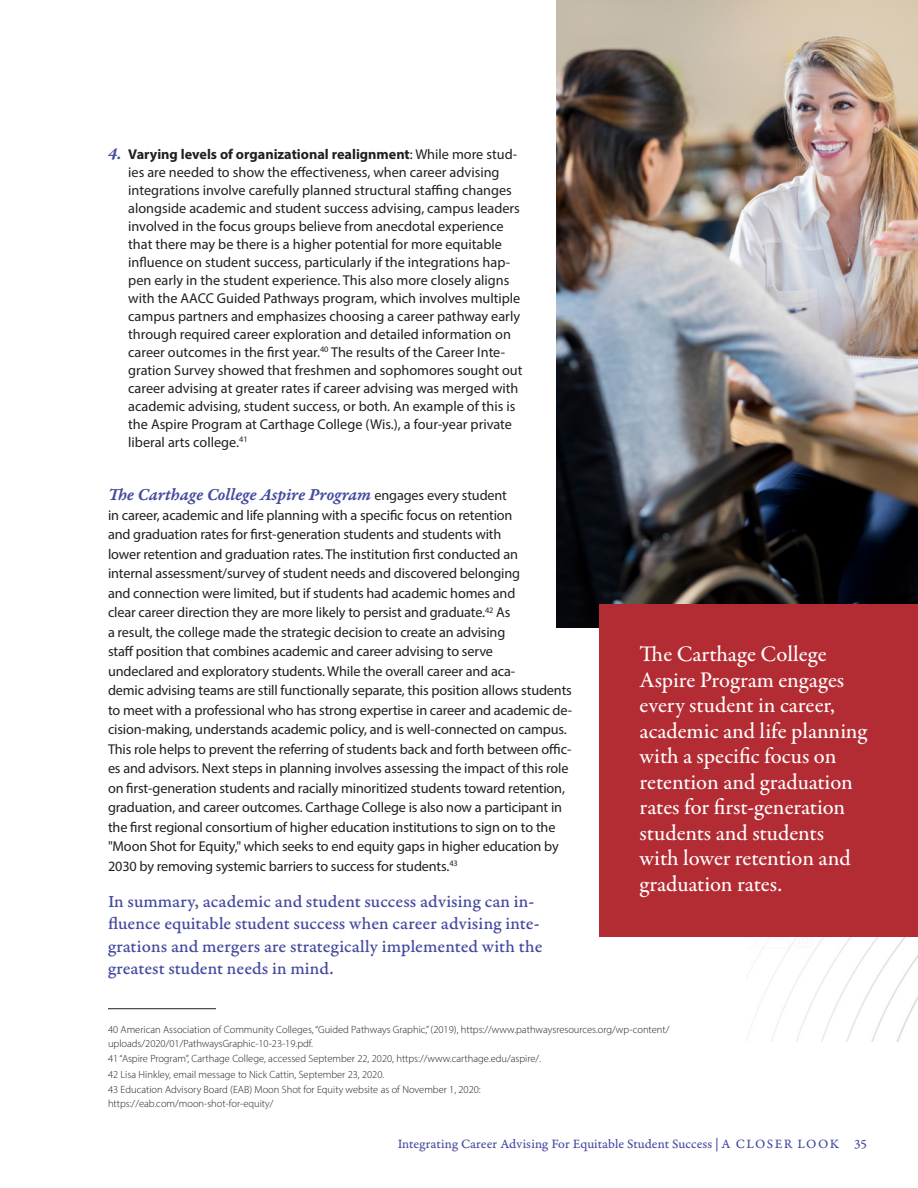
<style>
.page{position:relative;width:918px;height:1188px;background:#fff}
.page>*{position:absolute;margin:0;border:0;box-sizing:border-box;transform-origin:0 0}
.pullquote{font:500 22.5px/25.5px "Garamond Premr Pro";color:#fff}
.body_emphasis{font:18px/22.5px "Garamond Premr Pro Med Capt";color:#454ba0}
.body{font:18px "Garamond Premr Pro Smbd It Capt";letter-spacing:-.01em;color:#454ba0}
.body-2{font:14.25px/19.5px "Myriad Pro";letter-spacing:-.01em;color:#231f20}
.t1{font:13.5px "Garamond Premr Pro Capt";letter-spacing:.005em;color:#454ba0}
.endnotes{font:300 10.5px/13.5px "Myriad Pro";color:#231f20}
.s1{font-family:"Garamond Premr Pro Smbd It Capt";font-size:18px;color:#454ba0}
.s2{font-weight:700}
.s3{font-family:"Myriad Pro";font-size:14.25px;color:#231f20}
</style>
<div class="page">
<img style="left:758px;top:937px;width:160px;height:104px">
<hr style="left:108px;top:1008px;width:108px;height:1px;background:#231f20">
<img style="left:556px;top:0;width:362px;height:628px">
<div style="left:599px;top:604px;width:319px;height:333px;background:#b42c33"></div>
<p class="body-2" style="left:128px;top:145px;width:396px;line-height:18px;text-indent:-20px"><span class="s1">4.</span> <span class="s2">Varying levels of organizational realignment</span>: While more stud&shy;ies are needed to show the effectiveness, when career advising integrations involve carefully planned structural staffing changes alongside academic and student success advising, campus leaders involved in the focus groups believe from anecdotal experience that there may be there is a higher potential for more equitable influence on student success, particularly if the integrations hap&shy;pen early in the student experience. This also more closely aligns with the AACC Guided Pathways program, which involves multiple campus partners and emphasizes choosing a career pathway early through required career exploration and detailed information on career outcomes in the first year.<sup>40</sup> The results of the Career Inte&shy;gration Survey showed that freshmen and sophomores sought out career advising at greater rates if career advising was merged with academic advising, student success, or both. An example of this is the Aspire Program at Carthage College (Wis.), a four-year private liberal arts college.<sup>41</sup></p>
<p class="body" style="left:108px;top:484px;width:401px">The Carthage College Aspire Program <span class="s3">engages every student</span></p>
<p class="body-2" style="left:108px;top:505px;width:466px">in career, academic and life planning with a specific focus on retention<br>and graduation rates for first-generation students and students with<br>lower retention and graduation rates. The institution first conducted an<br>internal assessment/survey of student needs and discovered belonging<br>and connection were limited, but if students had academic homes and<br>clear career direction they are more likely to persist and graduate.<sup>42</sup> As<br>a result, the college made the strategic decision to create an advising<br>staff position that combines academic and career advising to serve<br>undeclared and exploratory students. While the overall career and aca-<br>demic advising teams are still functionally separate, this position allows students to meet with a professional who has strong expertise in career and academic de&shy;cision-making, understands academic policy, and is well-connected on campus.<br>This role helps to prevent the referring of students back and forth between offic&shy;es and advisors. Next steps in planning involves assessing the impact of this role on first-generation students and racially minoritized students toward retention, graduation, and career outcomes. Carthage College is also now a participant in the first regional consortium of higher education institutions to sign on to the "Moon Shot for Equity," which seeks to end equity gaps in higher education by 2030 by removing systemic barriers to success for students.<sup>43</sup></p>
<p class="body_emphasis" style="left:108px;top:890px;width:436px">In summary, academic and student success advising can in&shy;fluence equitable student success when career advising inte&shy;grations and mergers are strategically implemented with the greatest student needs in mind.</p>
<p class="pullquote" style="left:640px;top:642px;width:229px">The Carthage College<br>Aspire Program engages every student in career, academic and life planning with a specific focus on retention and graduation rates for first-generation students and students with lower retention and graduation rates.</p>
<p class="endnotes" style="left:108px;top:1023px;width:563px">40 American Association of Community Colleges, “Guided Pathways Graphic,” (2019), https://www.pathwaysresources.org/wp-content/ uploads/2020/01/PathwaysGraphic-10-23-19.pdf.</p>
<p class="endnotes" style="left:108px;top:1052px;width:435px">41 “Aspire Program”, Carthage College, accessed September 22, 2020, https://www.carthage.edu/aspire/.</p>
<p class="endnotes" style="left:108px;top:1067px;width:278px">42 Lisa Hinkley, email message to Nick Cattin, September 23, 2020.</p>
<p class="endnotes" style="left:108px;top:1083px;width:374px">43 Education Advisory Board (EAB) Moon Shot for Equity website as of November 1, 2020: https://eab.com/moon-shot-for-equity/</p>
<p class="t1" style="left:398px;top:1135px;width:471px">Integrating Career Advising For Equitable Student Success | A CLOSER LOOK 35</p>
</div>
